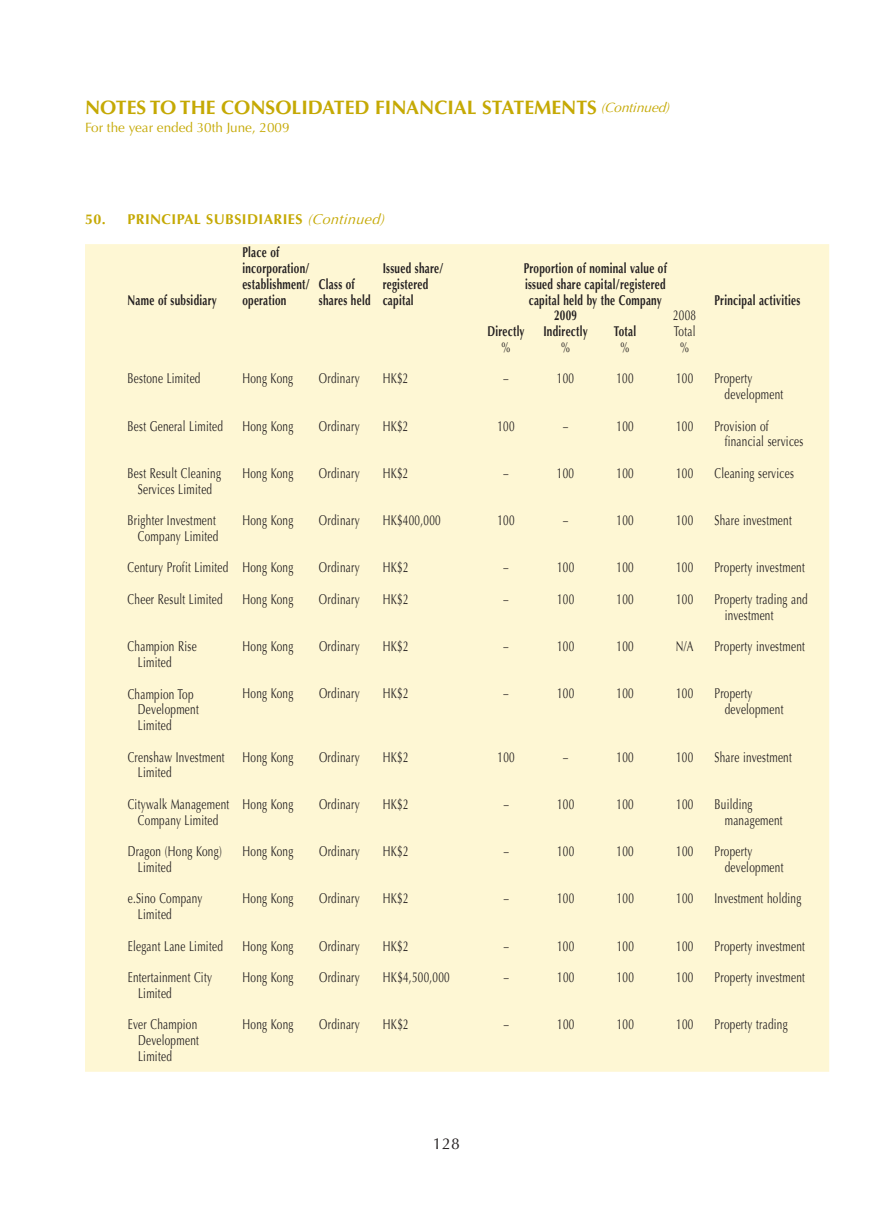
<style>
.page{position:relative;width:893px;height:1212px;background:#fff}
.page>*{position:absolute;margin:0;border:0;box-sizing:border-box;transform-origin:0 0}
.t1{font:700 19.5px "Optima LT Std";color:#c5a904}
.t2{font:15.75px "Optima LT Std";color:#231f20}
.t3{font:14.25px/15.8px "Optima LT Std";letter-spacing:.03em;color:#231f20;scale:.7 1}
.t4{font:700 14.25px/15.8px "Optima LT Std";letter-spacing:.03em;color:#231f20;scale:.7 1}
.t5{font:700 14.25px "Optima LT Std";letter-spacing:.03em;color:#c5a904}
.t6{font:13.5px "Optima LT Std";color:#c5a904}
.s1{font-weight:400;font-style:italic;font-size:13.5px}
.s2{font-weight:400;font-style:italic}
</style>
<div class="page">
<div style="left:85px;top:244px;width:744px;height:828px;background:#fef7d4"></div>
<h1 class="t1" style="left:85px;top:96px;width:590px">NOTES TO THE CONSOLIDATED FINANCIAL STATEMENTS <span class="s1">(Continued)</span></h1>
<p class="t6" style="left:85px;top:119px;width:206px">For the year ended 30th June, 2009</p>
<p class="t5" style="left:85px;top:211px;width:305px">50. PRINCIPAL SUBSIDIARIES <span class="s2">(Continued)</span></p>
<p class="t4" style="left:128px;top:292px;width:129px">Name of subsidiary</p>
<p class="t4" style="left:242px;top:245px;width:98px">Place of incorporation/ establishment/ operation</p>
<p class="t4" style="left:319px;top:276px;width:75px">Class of shares held</p>
<p class="t4" style="left:383px;top:261px;width:88px">Issued share/ registered capital</p>
<p class="t4" style="left:524px;top:261px;width:206px;text-align:justify">Proportion of nominal value of issued share capital/registered capital held by the Company</p>
<p class="t4" style="left:554px;top:308px;width:34px">2009</p>
<p class="t3" style="left:673px;top:308px;width:34px">2008</p>
<p class="t4" style="left:487px;top:324px;width:55px">Directly</p>
<p class="t4" style="left:543px;top:324px;width:65px">Indirectly</p>
<p class="t4" style="left:614px;top:324px;width:33px">Total</p>
<p class="t3" style="left:674px;top:324px;width:33px">Total</p>
<p class="t3" style="left:502px;top:339px;width:14px">%</p>
<p class="t3" style="left:561px;top:339px;width:14px">%</p>
<p class="t3" style="left:621px;top:339px;width:14px">%</p>
<p class="t3" style="left:680px;top:339px;width:14px">%</p>
<p class="t4" style="left:714px;top:292px;width:124px">Principal activities</p>
<p class="t3" style="left:128px;top:371px;width:106px">Bestone Limited</p>
<p class="t3" style="left:242px;top:371px;width:74px">Hong Kong</p>
<p class="t3" style="left:319px;top:371px;width:60px">Ordinary</p>
<p class="t3" style="left:383px;top:371px;width:38px">HK$2</p>
<p class="t3" style="left:503px;top:371px;width:9px">–</p>
<p class="t3" style="left:557px;top:371px;width:26px">100</p>
<p class="t3" style="left:616px;top:371px;width:26px">100</p>
<p class="t3" style="left:676px;top:371px;width:26px">100</p>
<p class="t3" style="left:725px;top:371px;width:85px;text-indent:-10px">Property development</p>
<p class="t3" style="left:128px;top:418px;width:138px">Best General Limited</p>
<p class="t3" style="left:242px;top:418px;width:74px">Hong Kong</p>
<p class="t3" style="left:319px;top:418px;width:60px">Ordinary</p>
<p class="t3" style="left:383px;top:418px;width:38px">HK$2</p>
<p class="t3" style="left:497px;top:418px;width:26px">100</p>
<p class="t3" style="left:563px;top:418px;width:9px">–</p>
<p class="t3" style="left:616px;top:418px;width:26px">100</p>
<p class="t3" style="left:676px;top:418px;width:26px">100</p>
<p class="t3" style="left:725px;top:418px;width:114px;text-indent:-10px">Provision of financial services</p>
<p class="t3" style="left:128px;top:465px;width:135px;text-align:center">Best Result Cleaning<br>Services Limited</p>
<p class="t3" style="left:242px;top:465px;width:74px">Hong Kong</p>
<p class="t3" style="left:319px;top:465px;width:60px">Ordinary</p>
<p class="t3" style="left:383px;top:465px;width:38px">HK$2</p>
<p class="t3" style="left:504px;top:465px;width:9px">–</p>
<p class="t3" style="left:557px;top:465px;width:26px">100</p>
<p class="t3" style="left:616px;top:465px;width:26px">100</p>
<p class="t3" style="left:676px;top:465px;width:26px">100</p>
<p class="t3" style="left:714px;top:465px;width:115px">Cleaning services</p>
<p class="t3" style="left:128px;top:513px;width:131px;text-align:right">Brighter Investment<br>Company Limited</p>
<p class="t3" style="left:242px;top:513px;width:74px">Hong Kong</p>
<p class="t3" style="left:319px;top:513px;width:60px">Ordinary</p>
<p class="t3" style="left:383px;top:513px;width:84px">HK$400,000</p>
<p class="t3" style="left:497px;top:513px;width:26px">100</p>
<p class="t3" style="left:563px;top:513px;width:9px">–</p>
<p class="t3" style="left:616px;top:513px;width:26px">100</p>
<p class="t3" style="left:676px;top:513px;width:26px">100</p>
<p class="t3" style="left:714px;top:513px;width:112px">Share investment</p>
<p class="t3" style="left:128px;top:560px;width:238px">Century Profit Limited Hong Kong</p>
<p class="t3" style="left:319px;top:560px;width:60px">Ordinary</p>
<p class="t3" style="left:383px;top:560px;width:38px">HK$2</p>
<p class="t3" style="left:504px;top:560px;width:9px">–</p>
<p class="t3" style="left:557px;top:560px;width:26px">100</p>
<p class="t3" style="left:617px;top:560px;width:26px">100</p>
<p class="t3" style="left:676px;top:560px;width:26px">100</p>
<p class="t3" style="left:714px;top:560px;width:131px">Property investment</p>
<p class="t3" style="left:128px;top:591px;width:137px">Cheer Result Limited</p>
<p class="t3" style="left:242px;top:591px;width:74px">Hong Kong</p>
<p class="t3" style="left:319px;top:591px;width:60px">Ordinary</p>
<p class="t3" style="left:383px;top:591px;width:38px">HK$2</p>
<p class="t3" style="left:504px;top:591px;width:9px">–</p>
<p class="t3" style="left:557px;top:591px;width:26px">100</p>
<p class="t3" style="left:617px;top:591px;width:26px">100</p>
<p class="t3" style="left:676px;top:591px;width:26px">100</p>
<p class="t3" style="left:725px;top:591px;width:120px;text-indent:-10px">Property trading and investment</p>
<p class="t3" style="left:138px;top:639px;width:85px;text-indent:-10px">Champion Rise<br>Limited</p>
<p class="t3" style="left:242px;top:639px;width:74px">Hong Kong</p>
<p class="t3" style="left:319px;top:639px;width:60px">Ordinary</p>
<p class="t3" style="left:383px;top:639px;width:38px">HK$2</p>
<p class="t3" style="left:504px;top:639px;width:9px">–</p>
<p class="t3" style="left:557px;top:639px;width:26px">100</p>
<p class="t3" style="left:617px;top:639px;width:26px">100</p>
<p class="t3" style="left:676px;top:639px;width:27px">N/A</p>
<p class="t3" style="left:714px;top:639px;width:131px">Property investment</p>
<p class="t3" style="left:138px;top:686px;width:88px;text-indent:-10px">Champion Top<br>Development<br>Limited</p>
<p class="t3" style="left:242px;top:686px;width:74px">Hong Kong</p>
<p class="t3" style="left:319px;top:686px;width:60px">Ordinary</p>
<p class="t3" style="left:383px;top:686px;width:38px">HK$2</p>
<p class="t3" style="left:504px;top:686px;width:9px">–</p>
<p class="t3" style="left:557px;top:686px;width:26px">100</p>
<p class="t3" style="left:617px;top:686px;width:26px">100</p>
<p class="t3" style="left:676px;top:686px;width:26px">100</p>
<p class="t3" style="left:725px;top:686px;width:85px;text-indent:-10px">Property development</p>
<p class="t3" style="left:138px;top:749px;width:125px;text-indent:-10px">Crenshaw Investment<br>Limited</p>
<p class="t3" style="left:242px;top:749px;width:74px">Hong Kong</p>
<p class="t3" style="left:319px;top:749px;width:60px">Ordinary</p>
<p class="t3" style="left:383px;top:749px;width:38px">HK$2</p>
<p class="t3" style="left:498px;top:749px;width:26px">100</p>
<p class="t3" style="left:563px;top:749px;width:9px">–</p>
<p class="t3" style="left:617px;top:749px;width:26px">100</p>
<p class="t3" style="left:676px;top:749px;width:26px">100</p>
<p class="t3" style="left:714px;top:749px;width:112px">Share investment</p>
<p class="t3" style="left:128px;top:796px;width:147px;text-align:center">Citywalk Management<br>Company Limited</p>
<p class="t3" style="left:242px;top:796px;width:74px">Hong Kong</p>
<p class="t3" style="left:319px;top:796px;width:60px">Ordinary</p>
<p class="t3" style="left:383px;top:796px;width:38px">HK$2</p>
<p class="t3" style="left:504px;top:796px;width:9px">–</p>
<p class="t3" style="left:557px;top:796px;width:26px">100</p>
<p class="t3" style="left:617px;top:796px;width:26px">100</p>
<p class="t3" style="left:676px;top:796px;width:26px">100</p>
<p class="t3" style="left:725px;top:796px;width:84px;text-indent:-10px">Building management</p>
<p class="t3" style="left:138px;top:843px;width:121px;text-indent:-10px">Dragon (Hong Kong)<br>Limited</p>
<p class="t3" style="left:243px;top:843px;width:74px">Hong Kong</p>
<p class="t3" style="left:319px;top:843px;width:60px">Ordinary</p>
<p class="t3" style="left:383px;top:843px;width:38px">HK$2</p>
<p class="t3" style="left:504px;top:843px;width:9px">–</p>
<p class="t3" style="left:557px;top:843px;width:26px">100</p>
<p class="t3" style="left:617px;top:843px;width:26px">100</p>
<p class="t3" style="left:676px;top:843px;width:26px">100</p>
<p class="t3" style="left:725px;top:843px;width:85px;text-indent:-10px">Property development</p>
<p class="t3" style="left:138px;top:891px;width:94px;text-indent:-10px">e.Sino Company<br>Limited</p>
<p class="t3" style="left:243px;top:891px;width:74px">Hong Kong</p>
<p class="t3" style="left:319px;top:891px;width:60px">Ordinary</p>
<p class="t3" style="left:383px;top:891px;width:38px">HK$2</p>
<p class="t3" style="left:504px;top:891px;width:9px">–</p>
<p class="t3" style="left:557px;top:891px;width:26px">100</p>
<p class="t3" style="left:617px;top:891px;width:26px">100</p>
<p class="t3" style="left:676px;top:891px;width:26px">100</p>
<p class="t3" style="left:715px;top:891px;width:126px">Investment holding</p>
<p class="t3" style="left:128px;top:938px;width:137px">Elegant Lane Limited</p>
<p class="t3" style="left:243px;top:938px;width:74px">Hong Kong</p>
<p class="t3" style="left:319px;top:938px;width:60px">Ordinary</p>
<p class="t3" style="left:383px;top:938px;width:38px">HK$2</p>
<p class="t3" style="left:504px;top:938px;width:9px">–</p>
<p class="t3" style="left:557px;top:938px;width:26px">100</p>
<p class="t3" style="left:617px;top:938px;width:26px">100</p>
<p class="t3" style="left:676px;top:938px;width:26px">100</p>
<p class="t3" style="left:715px;top:938px;width:131px">Property investment</p>
<p class="t3" style="left:138px;top:969px;width:107px;text-indent:-10px">Entertainment City<br>Limited</p>
<p class="t3" style="left:243px;top:969px;width:74px">Hong Kong</p>
<p class="t3" style="left:319px;top:969px;width:60px">Ordinary</p>
<p class="t3" style="left:383px;top:969px;width:97px">HK$4,500,000</p>
<p class="t3" style="left:504px;top:969px;width:9px">–</p>
<p class="t3" style="left:557px;top:969px;width:26px">100</p>
<p class="t3" style="left:617px;top:969px;width:26px">100</p>
<p class="t3" style="left:676px;top:969px;width:26px">100</p>
<p class="t3" style="left:715px;top:969px;width:131px">Property investment</p>
<p class="t3" style="left:138px;top:1017px;width:88px;text-align:justify;text-indent:-10px">Ever Champion Development Limited</p>
<p class="t3" style="left:243px;top:1017px;width:74px">Hong Kong</p>
<p class="t3" style="left:319px;top:1017px;width:60px">Ordinary</p>
<p class="t3" style="left:383px;top:1017px;width:38px">HK$2</p>
<p class="t3" style="left:504px;top:1017px;width:9px">–</p>
<p class="t3" style="left:557px;top:1017px;width:26px">100</p>
<p class="t3" style="left:617px;top:1017px;width:26px">100</p>
<p class="t3" style="left:676px;top:1017px;width:26px">100</p>
<p class="t3" style="left:715px;top:1017px;width:106px">Property trading</p>
<p class="t2" style="left:433px;top:1134px;width:29px">128</p>
</div>
